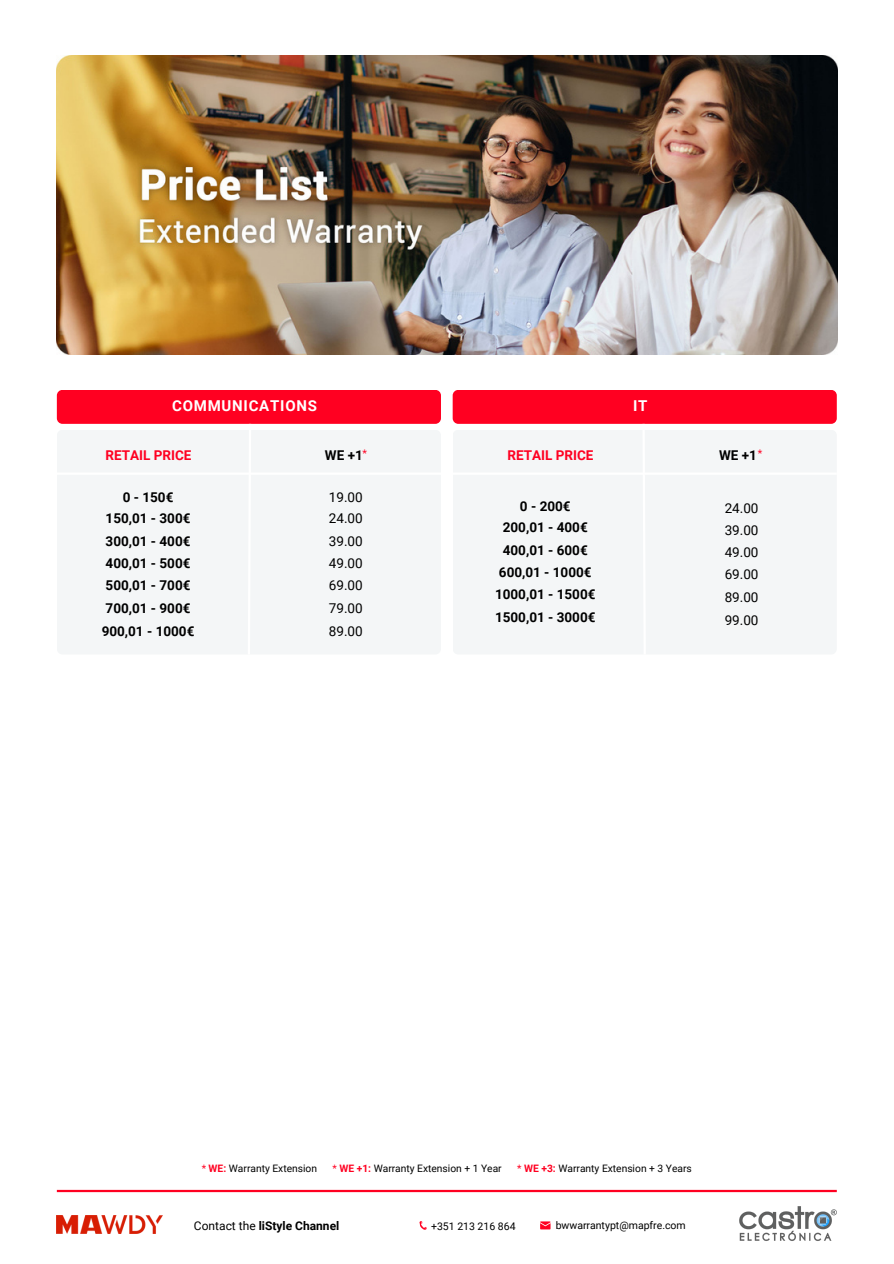
<style>
.page{position:relative;width:894px;height:1264px;background:#fff}
.page>*{position:absolute;margin:0;border:0;box-sizing:border-box;transform-origin:0 0}
.t1{font:700 15px "Roboto";letter-spacing:.05em;color:#fff}
.t2{font:700 13.5px "Roboto";color:#000}
.t3{font:13.5px "Roboto";color:#000}
.t4{font:700 13.5px "Roboto";color:#ff0021}
.t5{font:700 12px "Roboto";color:#000}
.t6{font:10.5px "Roboto";color:#000}
.t7{font:10.5px "Roboto";color:#ff0021}
.t8{font:10.2px "Roboto";color:#000}
.s1{color:#ff0021}
.s2{font-weight:700;color:#ff0021}
.s3{font-weight:400}
</style>
<div class="page">
<hr style="left:57px;top:1189px;width:779px;height:3px;background:#ff0021">
<img style="left:739px;top:1206px;width:97px;height:35px">
<svg style="left:419px;top:1221px;width:8px;height:9px"></svg>
<svg style="left:540px;top:1221px;width:10px;height:8px"></svg>
<img style="left:57px;top:55px;width:779px;height:300px">
<img style="left:57px;top:1215px;width:106px;height:18px">
<div style="left:57px;top:390px;width:384px;height:34px;background:#ff0021;border-radius:6px"></div>
<div style="left:452px;top:390px;width:384px;height:34px;background:#ff0021;border-radius:6px"></div>
<div style="left:57px;top:430px;width:383px;height:224px;background:#f4f6f7;border-radius:6px"></div>
<div style="left:452px;top:430px;width:384px;height:224px;background:#f4f6f7;border-radius:6px"></div>
<svg style="left:246px;top:423px;width:6px;height:231px"></svg>
<svg style="left:641px;top:423px;width:5px;height:231px"></svg>
<hr style="left:57px;top:472px;width:384px;height:3px;background:#fff">
<hr style="left:452px;top:472px;width:384px;height:3px;background:#fff">
<h3 class="t1" style="left:172px;top:397px;width:146px">COMMUNICATIONS</h3>
<h3 class="t1" style="left:633px;top:397px;width:16px">IT</h3>
<h3 class="t4" style="left:106px;top:447px;width:87px">RETAIL PRICE</h3>
<h2 class="t2" style="left:325px;top:447px;width:39px">WE +1</h2>
<h3 class="t7" style="left:362px;top:447px;width:6px">*</h3>
<h3 class="t4" style="left:507px;top:447px;width:87px">RETAIL PRICE</h3>
<h2 class="t2" style="left:719px;top:447px;width:39px">WE +1</h2>
<h2 class="t7" style="left:757px;top:447px;width:6px">*</h2>
<h2 class="t2" style="left:123px;top:489px;width:52px">0 - 150€</h2>
<h3 class="t3" style="left:329px;top:489px;width:35px">19.00</h3>
<h2 class="t2" style="left:106px;top:533px;width:86px">300,01 - 400€</h2>
<h3 class="t3" style="left:329px;top:533px;width:35px">39.00</h3>
<h3 class="t2" style="left:520px;top:498px;width:52px">0 - 200€</h3>
<h3 class="t2" style="left:502px;top:542px;width:86px">400,01 - 600€</h3>
<p class="t3" style="left:724px;top:501px;width:35px">24.00</p>
<p class="t3" style="left:724px;top:545px;width:35px">49.00</p>
<h1 class="t2" style="left:106px;top:510px;width:86px">150,01 - 300€</h1>
<p class="t3" style="left:329px;top:510px;width:35px">24.00</p>
<h3 class="t2" style="left:502px;top:519px;width:86px">200,01 - 400€</h3>
<p class="t3" style="left:724px;top:522px;width:35px">39.00</p>
<h2 class="t2" style="left:106px;top:555px;width:86px">400,01 - 500€</h2>
<h2 class="t3" style="left:329px;top:555px;width:35px">49.00</h2>
<h3 class="t2" style="left:499px;top:564px;width:94px">600,01 - 1000€</h3>
<p class="t3" style="left:724px;top:567px;width:35px">69.00</p>
<h2 class="t2" style="left:106px;top:577px;width:86px">500,01 - 700€</h2>
<h2 class="t3" style="left:329px;top:577px;width:35px">69.00</h2>
<h3 class="t2" style="left:495px;top:586px;width:102px">1000,01 - 1500€</h3>
<p class="t3" style="left:724px;top:589px;width:35px">89.00</p>
<h1 class="t2" style="left:106px;top:600px;width:86px">700,01 - 900€</h1>
<h1 class="t3" style="left:329px;top:600px;width:35px">79.00</h1>
<h3 class="t2" style="left:495px;top:609px;width:102px">1500,01 - 3000€</h3>
<p class="t3" style="left:724px;top:612px;width:35px">99.00</p>
<h2 class="t2" style="left:102px;top:623px;width:94px">900,01 - 1000€</h2>
<h2 class="t3" style="left:329px;top:623px;width:35px">89.00</h2>
<h1 class="t8" style="left:202px;top:1162px;width:117px"><span class="s1">*</span> <span class="s2">WE:</span> Warranty Extension</h1>
<h1 class="t8" style="left:332px;top:1162px;width:171px"><span class="s1">*</span> <span class="s2">WE +1:</span> Warranty Extension + 1 Year</h1>
<h1 class="t8" style="left:517px;top:1162px;width:176px"><span class="s1">*</span> <span class="s2">WE +3:</span> Warranty Extension + 3 Years</h1>
<h1 class="t5" style="left:194px;top:1218px;width:147px"><span class="s3">Contact the</span> liStyle Channel</h1>
<h2 class="t6" style="left:431px;top:1220px;width:86px">+351 213 216 864</h2>
<p class="t6" style="left:555px;top:1219px;width:132px">bwwarrantypt@mapfre.com</p>
</div>
